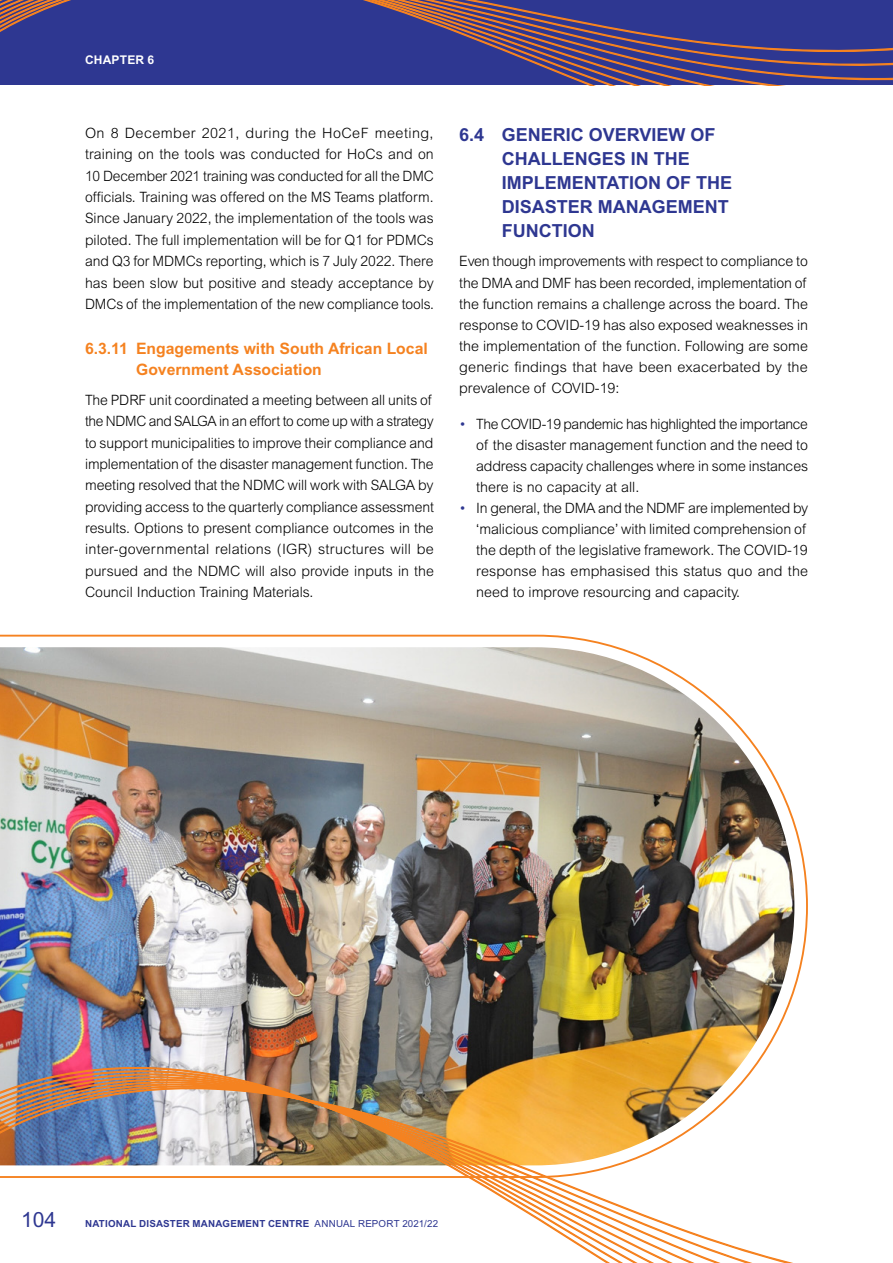
<style>
.page{position:relative;width:893px;height:1263px;background:#fff}
.page>*{position:absolute;margin:0;border:0;box-sizing:border-box;transform-origin:0 0}
.t1{font:21px "Arial MT Std";color:#2e3791}
.t2{font:700 18px/24px "Arial MT Std";color:#2e3791}
.t3{font:700 15.75px/21.3px "Arial MT Std";color:#f58220}
.t4{font:300 14.25px/21.3px "Arial MT Std";letter-spacing:-.005em;color:#000}
.t5{font:700 12px "Arial MT Std";letter-spacing:.02em;color:#fff}
.t6{font:700 9.75px "Arial MT Std";letter-spacing:.025em;color:#2e3791}
.s1{color:#2e3791}
.s2{font-weight:400}
</style>
<div class="page">
<svg style="left:0;top:0;width:893px;height:85px;background:#413e85"></svg>
<svg style="left:0;top:634px;width:808px;height:359px"></svg>
<img style="left:0;top:647px;width:794px;height:416px">
<img style="left:0;top:1063px;width:793px;height:200px">
<p class="t5" style="left:85px;top:53px;width:71px">CHAPTER 6</p>
<p class="t4" style="left:85px;top:122px;width:350px;text-align:justify">On 8 December 2021, during the HoCeF meeting, training on the tools was conducted for HoCs and on 10 December 2021 training was conducted for all the DMC officials. Training was offered on the MS Teams platform.<br>Since January 2022, the implementation of the tools was piloted. The full implementation will be for Q1 for PDMCs and Q3 for MDMCs reporting, which is 7 July 2022. There has been slow but positive and steady acceptance by DMCs of the implementation of the new compliance tools.</p>
<p class="t3" style="left:136px;top:337px;width:293px;text-indent:-51px">6.3.11 Engagements with South African Local<br>Government Association</p>
<p class="t4" style="left:85px;top:389px;width:350px">The PDRF unit coordinated a meeting between all units of the NDMC and SALGA in an effort to come up with a strategy to support municipalities to improve their compliance and implementation of the disaster management function. The meeting resolved that the NDMC will work with SALGA by providing access to the quarterly compliance assessment results. Options to present compliance outcomes in the inter-governmental relations (IGR) structures will be pursued and the NDMC will also provide inputs in the Council Induction Training Materials.</p>
<p class="t2" style="left:502px;top:122px;width:232px;text-indent:-43px">6.4 GENERIC OVERVIEW OF<br>CHALLENGES IN THE<br>IMPLEMENTATION OF THE<br>DISASTER MANAGEMENT<br>FUNCTION</p>
<p class="t4" style="left:459px;top:251px;width:350px">Even though improvements with respect to compliance to the DMA and DMF has been recorded, implementation of the function remains a challenge across the board. The response to COVID-19 has also exposed weaknesses in the implementation of the function. Following are some generic findings that have been exacerbated by the prevalence of COVID-19:</p>
<p class="t4" style="left:476px;top:413px;width:333px;text-align:justify;text-indent:-17px"><span class="s1">•</span> The COVID-19 pandemic has highlighted the importance of the disaster management function and the need to address capacity challenges where in some instances there is no capacity at all.</p>
<p class="t4" style="left:476px;top:497px;width:333px;text-indent:-17px"><span class="s1">•</span> In general, the DMA and the NDMF are implemented by ‘malicious compliance’ with limited comprehension of the depth of the legislative framework. The COVID-19 response has emphasised this status quo and the need to improve resourcing and capacity.</p>
<h1 class="t1" style="left:21px;top:1208px;width:37px">104</h1>
<p class="t6" style="left:85px;top:1218px;width:355px">NATIONAL DISASTER MANAGEMENT CENTRE <span class="s2">ANNUAL REPORT 2021/22</span></p>
</div>
